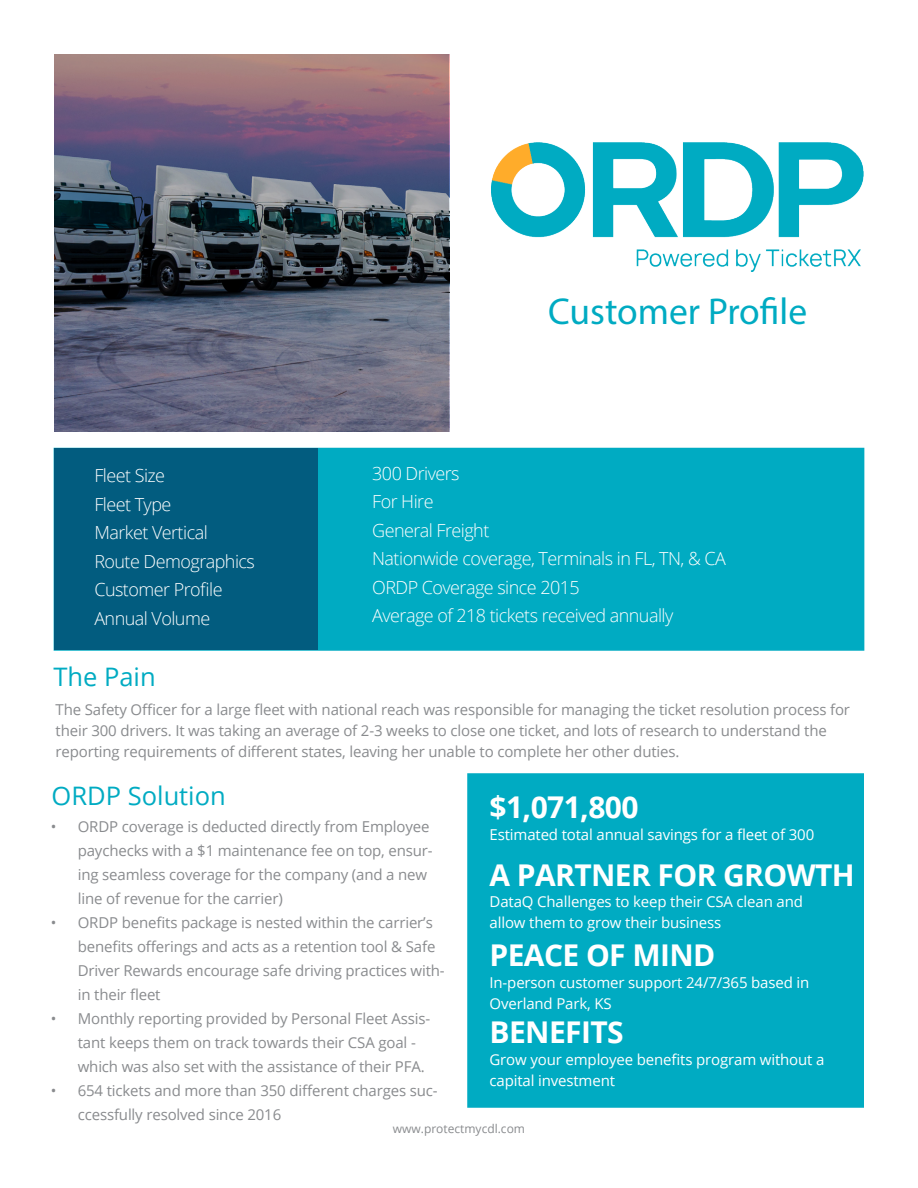
<style>
.page{position:relative;width:918px;height:1188px;background:#fff}
.page>*{position:absolute;margin:0;border:0;box-sizing:border-box;transform-origin:0 0}
.t1{font:37.5px "Myriad Pro";color:#00abc2}
.t2{font:700 30px "Open Sans";letter-spacing:-.02em;color:#fff}
.t3{font:25.5px "Open Sans";color:#00abc2}
.t4{font:300 18px "Open Sans";letter-spacing:-.03em;color:#fff}
.t5{font:15px/24px "Open Sans";letter-spacing:-.01em;color:#898b8e}
.t6{font:15px/21px "Open Sans";letter-spacing:-.01em;color:#fff}
.t7{font:12px "Open Sans";color:#898b8e}
</style>
<div class="page">
<img style="left:491px;top:143px;width:373px;height:128px">
<div style="left:467px;top:773px;width:397px;height:335px;background:#00abc2;border:2px solid #00abc2"></div>
<div style="left:54px;top:448px;width:810px;height:203px;background:#00abc2;border:2px solid #00abc2"></div>
<div style="left:54px;top:448px;width:263px;height:202px;background:#025c7f"></div>
<svg style="left:55px;top:54px;width:394px;height:378px;background:#615d6f"></svg>
<p class="t4" style="left:94px;top:463px;width:72px">Fleet Size</p>
<p class="t4" style="left:94px;top:492px;width:79px">Fleet Type</p>
<p class="t4" style="left:94px;top:520px;width:115px">Market Vertical</p>
<p class="t4" style="left:94px;top:549px;width:162px">Route Demographics</p>
<p class="t4" style="left:94px;top:577px;width:130px">Customer Profile</p>
<p class="t4" style="left:94px;top:606px;width:117px">Annual Volume</p>
<p class="t1" style="left:548px;top:288px;width:260px">Customer Profile</p>
<p class="t4" style="left:372px;top:461px;width:89px">300 Drivers</p>
<p class="t4" style="left:372px;top:489px;width:63px">For Hire</p>
<p class="t4" style="left:372px;top:518px;width:119px">General Freight</p>
<p class="t4" style="left:372px;top:546px;width:355px">Nationwide coverage, Terminals in FL, TN, &amp; CA</p>
<p class="t4" style="left:372px;top:575px;width:209px">ORDP Coverage since 2015</p>
<p class="t4" style="left:372px;top:603px;width:303px">Average of 218 tickets received annually</p>
<p class="t3" style="left:53px;top:659px;width:104px">The Pain</p>
<p class="t5" style="left:56px;top:699px;width:796px;line-height:21px">The Safety Officer for a large fleet with national reach was responsible for managing the ticket resolution process for their 300 drivers. It was taking an average of 2-3 weeks to close one ticket, and lots of research to understand the reporting requirements of different states, leaving her unable to complete her other duties.</p>
<p class="t3" style="left:52px;top:778px;width:176px">ORDP Solution</p>
<p class="t2" style="left:490px;top:786px;width:151px">$1,071,800</p>
<p class="t5" style="left:78px;top:814px;width:356px;text-indent:-27px">• ORDP coverage is deducted directly from Employee paychecks with a $1 maintenance fee on top, ensur&shy;ing seamless coverage for the company (and a new line of revenue for the carrier)</p>
<p class="t5" style="left:78px;top:910px;width:369px;text-indent:-27px">• ORDP benefits package is nested within the carrier’s benefits offerings and acts as a retention tool &amp; Safe Driver Rewards encourage safe driving practices with&shy;in their fleet</p>
<p class="t5" style="left:78px;top:1006px;width:354px;text-indent:-27px">• Monthly reporting provided by Personal Fleet Assis&shy;tant keeps them on track towards their CSA goal - which was also set with the assistance of their PFA.</p>
<p class="t5" style="left:78px;top:1078px;width:361px;text-indent:-27px">• 654 tickets and more than 350 different charges suc&shy;ccessfully resolved since 2016</p>
<p class="t6" style="left:490px;top:823px;width:326px">Estimated total annual savings for a fleet of 300</p>
<p class="t2" style="left:490px;top:854px;width:367px">A PARTNER FOR GROWTH</p>
<p class="t6" style="left:490px;top:891px;width:315px">DataQ Challenges to keep their CSA clean and allow them to grow their business</p>
<p class="t2" style="left:490px;top:934px;width:227px">PEACE OF MIND</p>
<p class="t6" style="left:490px;top:972px;width:321px">In-person customer support 24/7/365 based in<br>Overland Park, KS</p>
<p class="t2" style="left:490px;top:1011px;width:136px">BENEFITS</p>
<p class="t6" style="left:490px;top:1048px;width:336px">Grow your employee benefits program without a capital investment</p>
<p class="t7" style="left:393px;top:1120px;width:134px">www.protectmycdl.com</p>
</div>
